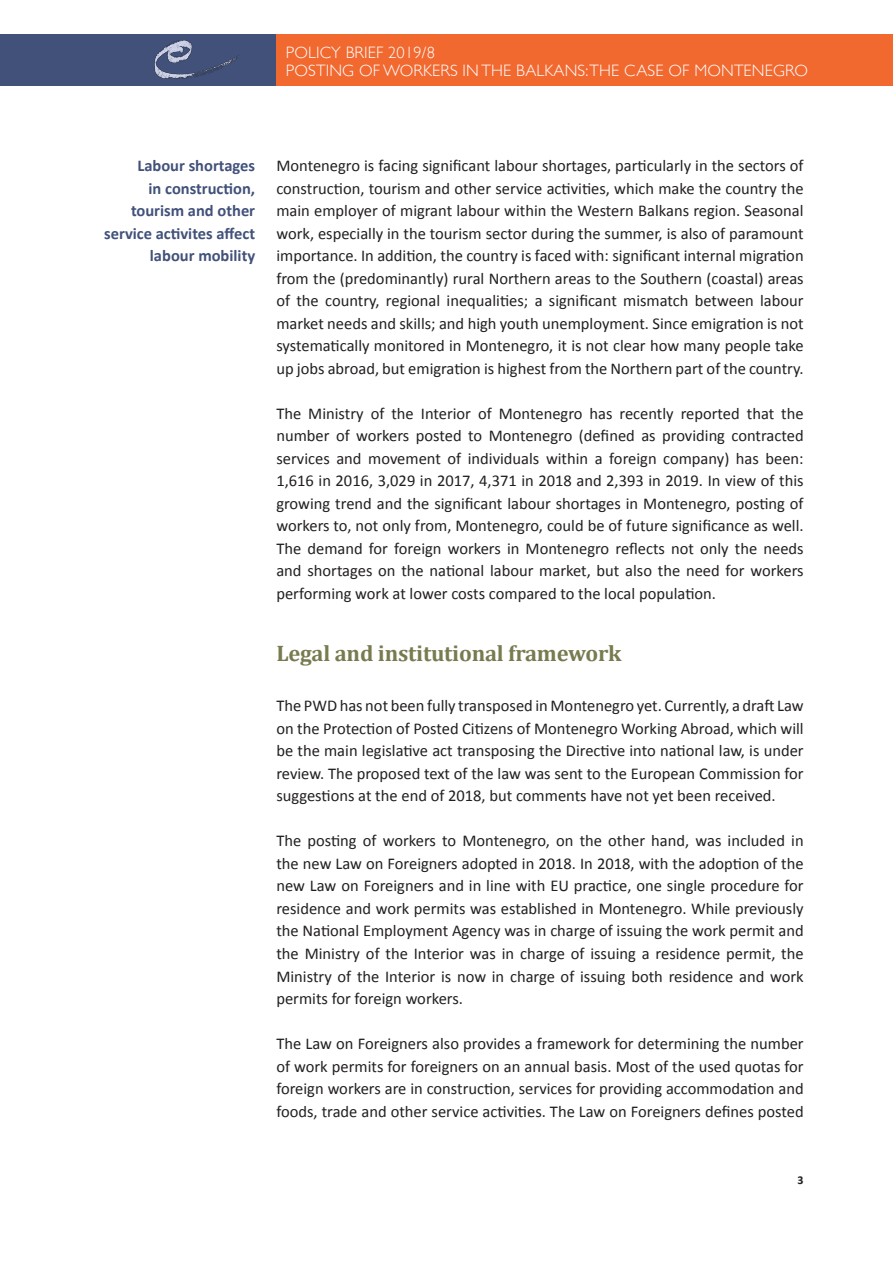
<style>
.page{position:relative;width:893px;height:1263px;background:#fff}
.page>*{position:absolute;margin:0;border:0;box-sizing:border-box;transform-origin:0 0}
.t1{font:700 22.5px "Cambria";letter-spacing:-.01em;color:#787b4f}
.t2{font:16.5px/22.5px "Calibri";color:#231f20;text-align:justify}
.t3{font:700 16.5px/22.5px "Calibri";color:#41517a;text-align:right}
.t4{font:300 16.5px/18px "Gill Sans";letter-spacing:.01em;color:#fff}
.t5{font:700 12px "Calibri";color:#231f20}
</style>
<div class="page">
<div style="left:0;top:34px;width:276px;height:51px;background:#41517a"></div>
<img style="left:154px;top:40px;width:85px;height:39px">
<div style="left:276px;top:34px;width:617px;height:51px;background:#f26930"></div>
<p class="t4" style="left:286px;top:43px;width:524px">POLICY BRIEF 2019/8<br>POSTING OF WORKERS IN THE BALKANS: THE CASE OF MONTENEGRO</p>
<p class="t3" style="left:104px;top:154px;width:153px">Labour shortages<br>in construction, tourism and other service activites affect labour mobility</p>
<p class="t2" style="left:276px;top:154px;width:529px">Montenegro is facing significant labour shortages, particularly in the sectors of construction, tourism and other service activities, which make the country the main employer of migrant labour within the Western Balkans region. Seasonal work, especially in the tourism sector during the summer, is also of paramount importance. In addition, the country is faced with: significant internal migration from the (predominantly) rural Northern areas to the Southern (coastal) areas of the country, regional inequalities; a significant mismatch between labour market needs and skills; and high youth unemployment. Since emigration is not systematically monitored in Montenegro, it is not clear how many people take up jobs abroad, but emigration is highest from the Northern part of the country.</p>
<p class="t2" style="left:276px;top:401px;width:529px">The Ministry of the Interior of Montenegro has recently reported that the number of workers posted to Montenegro (defined as providing contracted services and movement of individuals within a foreign company) has been:<br>1,616 in 2016, 3,029 in 2017, 4,371 in 2018 and 2,393 in 2019. In view of this growing trend and the significant labour shortages in Montenegro, posting of workers to, not only from, Montenegro, could be of future significance as well.<br>The demand for foreign workers in Montenegro reflects not only the needs and shortages on the national labour market, but also the need for workers performing work at lower costs compared to the local population.</p>
<h1 class="t1" style="left:276px;top:640px;width:346px">Legal and institutional framework</h1>
<p class="t2" style="left:276px;top:694px;width:529px">The PWD has not been fully transposed in Montenegro yet. Currently, a draft Law on the Protection of Posted Citizens of Montenegro Working Abroad, which will be the main legislative act transposing the Directive into national law, is under review. The proposed text of the law was sent to the European Commission for suggestions at the end of 2018, but comments have not yet been received.</p>
<p class="t2" style="left:276px;top:829px;width:529px">The posting of workers to Montenegro, on the other hand, was included in the new Law on Foreigners adopted in 2018. In 2018, with the adoption of the new Law on Foreigners and in line with EU practice, one single procedure for residence and work permits was established in Montenegro. While previously the National Employment Agency was in charge of issuing the work permit and the Ministry of the Interior was in charge of issuing a residence permit, the Ministry of the Interior is now in charge of issuing both residence and work permits for foreign workers.</p>
<p class="t2" style="left:276px;top:1031px;width:529px">The Law on Foreigners also provides a framework for determining the number of work permits for foreigners on an annual basis. Most of the used quotas for foreign workers are in construction, services for providing accommodation and foods, trade and other service activities. The Law on Foreigners defines posted</p>
<p class="t5" style="left:798px;top:1172px;width:8px">3</p>
</div>
